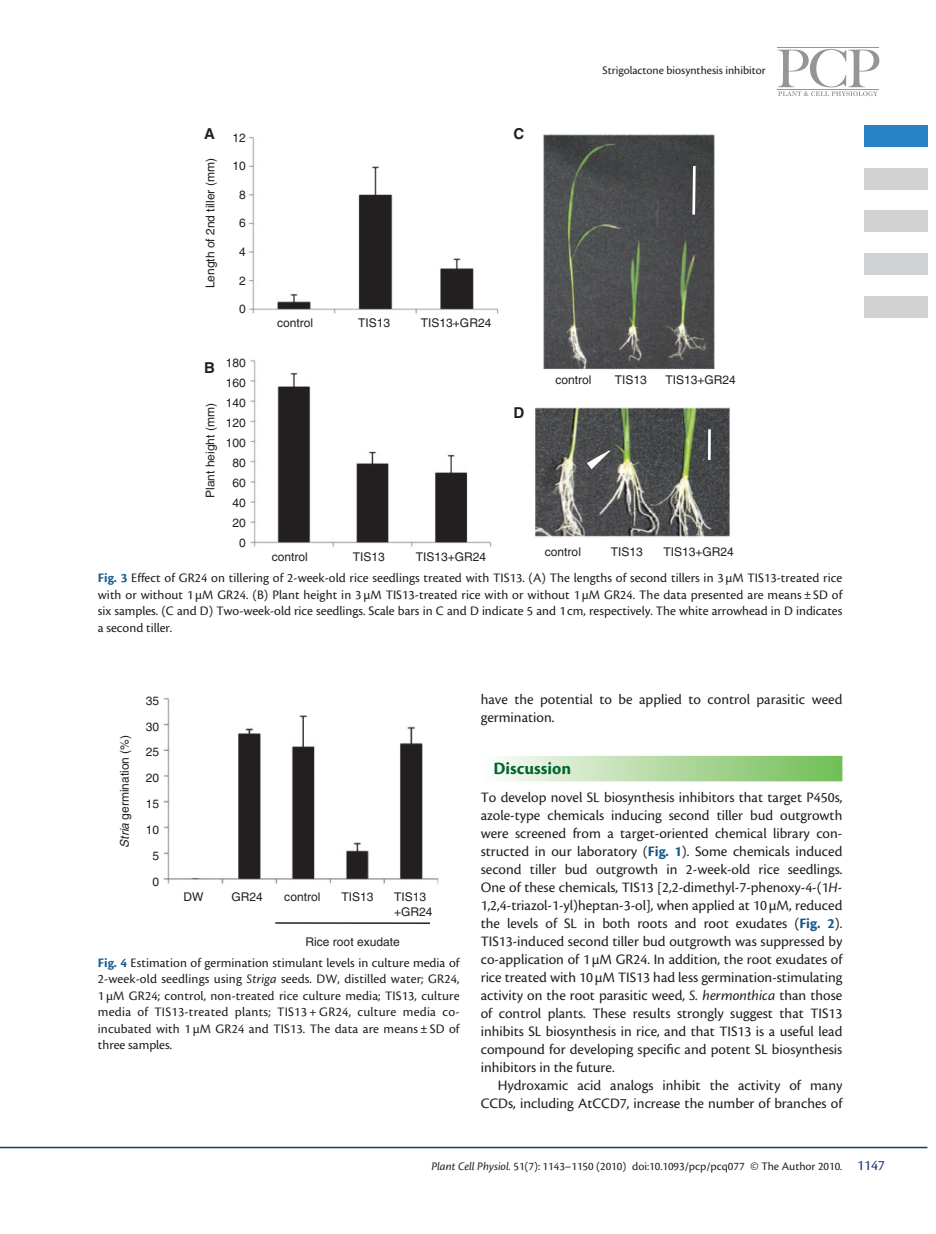
<style>
.page{position:relative;width:936px;height:1234px;background:#fff}
.page>*{position:absolute;margin:0;border:0;box-sizing:border-box;transform-origin:0 0}
.t1{font:700 18px "Cronos L";color:#00652e}
.t2{font:15px/18px "Cronos L";color:#231f20}
.t3{font:700 15px "Helvetica";color:#231f20}
.t4{font:15px "Cronos L";color:#13397a}
.t5{font:13.5px/16.5px "Cronos L";color:#231f20;text-align:justify}
.t6{font:12px/20px "Helvetica";color:#231f20;text-align:center}
.t7{font:12px "Cronos L";color:#231f20}
.s1{font-weight:700;color:#1b5d8d}
.s2{font-style:italic}
.s3{font-weight:700;color:#125789}
</style>
<div class="page">
<svg style="left:500px;top:755px;width:342px;height:12px;background:#b8dca9"></svg>
<svg style="left:500px;top:767px;width:342px;height:14px;background:#b2daa2"></svg>
<img style="left:542px;top:133px;width:172px;height:237px">
<img style="left:250px;top:360px;width:241px;height:187px">
<img style="left:248px;top:137px;width:251px;height:177px">
<img style="left:535px;top:407px;width:195px;height:130px">
<svg style="left:691px;top:163px;width:6px;height:54px"></svg>
<hr style="left:708px;top:429px;width:2px;height:31px;background:#fff">
<svg style="left:587px;top:448px;width:25px;height:21px"></svg>
<hr style="left:275px;top:922px;width:155px;height:1px;background:#231f20">
<img style="left:163px;top:697px;width:276px;height:187px">
<hr style="left:0;top:1146px;width:927px;height:1px;background:#13397a">
<svg style="left:777px;top:49px;width:102px;height:47px"></svg>
<hr style="left:777px;top:89px;width:102px;height:1px;background:#939598">
<hr style="left:777px;top:47px;width:102px;height:1px;background:#939598">
<div style="left:863px;top:253px;width:64px;height:21px;background:#d1d2d4"></div>
<div style="left:863px;top:296px;width:64px;height:21px;background:#d1d2d4"></div>
<div style="left:863px;top:168px;width:64px;height:21px;background:#d1d2d4"></div>
<div style="left:863px;top:126px;width:64px;height:21px;background:#2783c5"></div>
<div style="left:863px;top:211px;width:64px;height:21px;background:#d1d2d4"></div>
<p class="t3" style="left:204px;top:128px;width:12px">A</p>
<p class="t3" style="left:513px;top:128px;width:12px">C</p>
<p class="t6" style="left:232px;top:128px;width:15px">12</p>
<p class="t6" style="left:232px;top:157px;width:15px">10</p>
<p class="t6" style="left:201px;top:288px;width:132px;rotate:-90deg">Length of 2nd tiller (mm)</p>
<p class="t6" style="left:239px;top:186px;width:8px">8</p>
<p class="t6" style="left:239px;top:214px;width:8px">6</p>
<p class="t6" style="left:239px;top:243px;width:8px">4</p>
<p class="t6" style="left:239px;top:272px;width:8px">2</p>
<p class="t6" style="left:239px;top:300px;width:8px">0</p>
<p class="t6" style="left:277px;top:314px;width:38px">control</p>
<p class="t6" style="left:358px;top:314px;width:34px">TIS13</p>
<p class="t6" style="left:421px;top:314px;width:72px">TIS13+GR24</p>
<p class="t7" style="left:602px;top:66px;width:165px">Strigolactone biosynthesis inhibitor</p>
<p class="t6" style="left:226px;top:353px;width:22px">180<br>160<br>140<br>120<br>100<br>80</p>
<p class="t3" style="left:204px;top:362px;width:12px">B</p>
<p class="t6" style="left:555px;top:371px;width:38px">control</p>
<p class="t6" style="left:614px;top:371px;width:34px">TIS13</p>
<p class="t6" style="left:665px;top:371px;width:72px">TIS13+GR24</p>
<p class="t6" style="left:201px;top:498px;width:96px;rotate:-90deg">Plant height (mm)</p>
<p class="t3" style="left:513px;top:407px;width:12px">D</p>
<p class="t6" style="left:232px;top:473px;width:15px">60<br>40<br>20<br>0</p>
<p class="t6" style="left:545px;top:542px;width:38px">control</p>
<p class="t6" style="left:611px;top:542px;width:34px">TIS13</p>
<p class="t6" style="left:663px;top:542px;width:72px">TIS13+GR24</p>
<p class="t5" style="left:98px;top:570px;width:746px"><span class="s1">Fig. 3</span> Effect of GR24 on tillering of 2-week-old rice seedlings treated with TIS13. (A) The lengths of second tillers in 3 µM TIS13-treated rice with or without 1 µM GR24. (B) Plant height in 3 µM TIS13-treated rice with or without 1 µM GR24. The data presented are means ± SD of six samples. (C and D) Two-week-old rice seedlings. Scale bars in C and D indicate 5 and 1 cm, respectively. The white arrowhead in D indicates a second tiller.</p>
<p class="t6" style="left:272px;top:548px;width:38px">control</p>
<p class="t6" style="left:415px;top:548px;width:72px">TIS13+GR24</p>
<p class="t6" style="left:353px;top:548px;width:34px">TIS13</p>
<p class="t6" style="left:116px;top:847px;width:114px;rotate:-90deg"><span class="s2">Stria</span> germination (%)</p>
<p class="t6" style="left:146px;top:688px;width:15px;line-height:25.8px">35<br>30<br>25<br>20<br>15<br>10<br>5<br>0</p>
<p class="t6" style="left:183px;top:887px;width:21px">DW</p>
<p class="t6" style="left:231px;top:887px;width:33px">GR24</p>
<p class="t6" style="left:284px;top:887px;width:38px">control</p>
<p class="t6" style="left:341px;top:887px;width:34px">TIS13</p>
<p class="t6" style="left:394px;top:890px;width:40px;line-height:14.4px;text-align:left">TIS13 +GR24</p>
<p class="t6" style="left:305px;top:932px;width:96px">Rice root exudate</p>
<p class="t5" style="left:98px;top:955px;width:363px"><span class="s1">Fig. 4</span> Estimation of germination stimulant levels in culture media of 2-week-old seedlings using <span class="s2">Striga</span> seeds. DW, distilled water; GR24, 1 µM GR24; control, non-treated rice culture media; TIS13, culture media of TIS13-treated plants; TIS13 + GR24, culture media co&shy;incubated with 1 µM GR24 and TIS13. The data are means ± SD of three samples.</p>
<p class="t2" style="left:480px;top:691px;width:363px">have the potential to be applied to control parasitic weed germination.</p>
<p class="t1" style="left:493px;top:760px;width:79px">Discussion</p>
<p class="t2" style="left:480px;top:788px;width:363px;text-align:justify">To develop novel SL biosynthesis inhibitors that target P450s, azole-type chemicals inducing second tiller bud outgrowth were screened from a target-oriented chemical library con&shy;structed in our laboratory ( <span class="s3">Fig. 1</span> ). Some chemicals induced second tiller bud outgrowth in 2-week-old rice seedlings.<br>One of these chemicals, TIS13 [2,2-dimethyl-7-phenoxy-4-(1 <span class="s2">H</span> - 1,2,4-triazol-1-yl)heptan-3-ol], when applied at 10 µM, reduced the levels of SL in both roots and root exudates ( <span class="s3">Fig. 2</span> ).<br>TIS13-induced second tiller bud outgrowth was suppressed by co-application of 1 µM GR24. In addition, the root exudates of rice treated with 10 µM TIS13 had less germination-stimulating activity on the root parasitic weed, <span class="s2">S. hermonthica</span> than those of control plants. These results strongly suggest that TIS13 inhibits SL biosynthesis in rice, and that TIS13 is a useful lead compound for developing specific and potent SL biosynthesis inhibitors in the future.</p>
<p class="t2" style="left:480px;top:1076px;width:363px;text-align:right">Hydroxamic acid analogs inhibit the activity of many<br>CCDs, including AtCCD7, increase the number of branches of</p>
<p class="t7" style="left:431px;top:1161px;width:412px"><span class="s2">Plant Cell Physiol.</span> 51(7): 1143–1150 (2010) doi:10.1093/pcp/pcq077 © The Author 2010.</p>
<p class="t4" style="left:857px;top:1159px;width:29px">1147</p>
</div>
